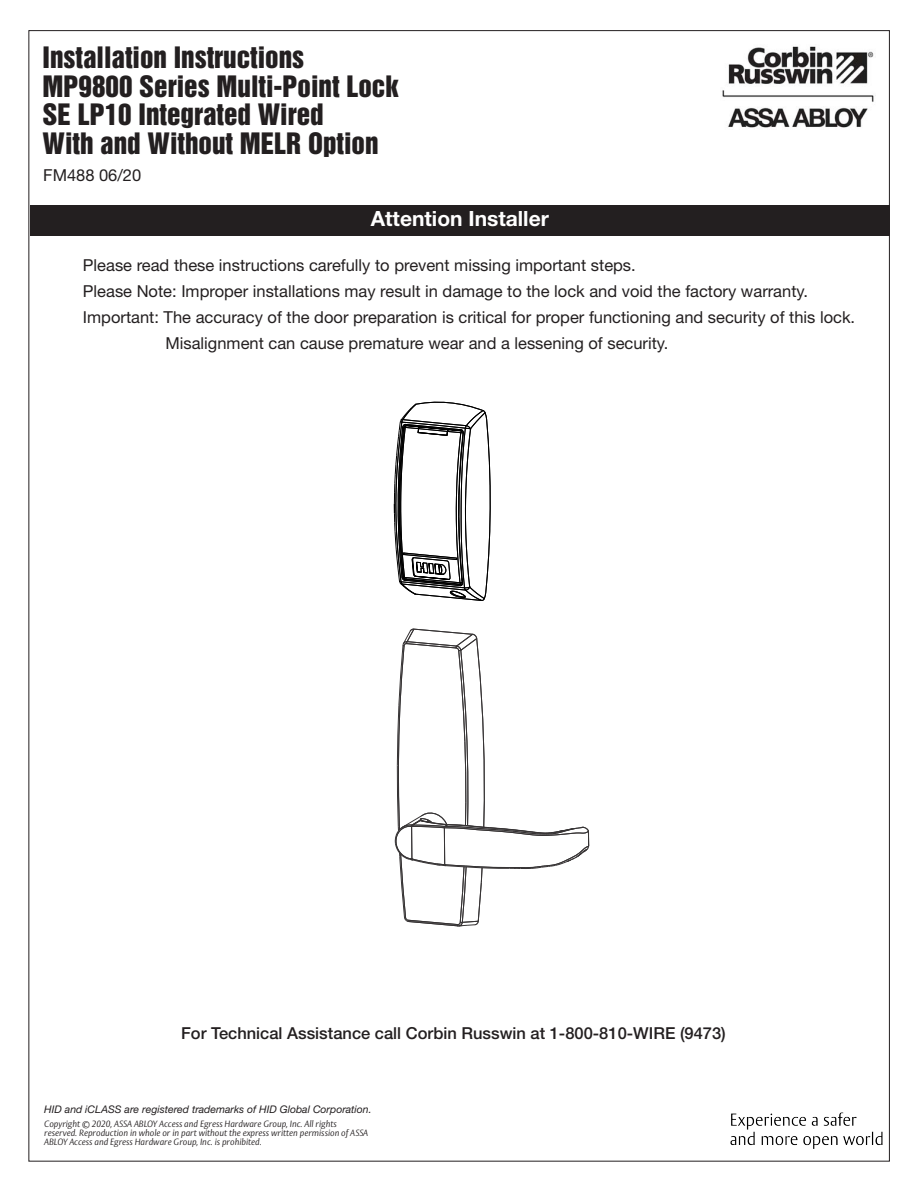
<style>
.page{position:relative;width:918px;height:1188px;background:#fff}
.page>*{position:absolute;margin:0;border:0;box-sizing:border-box;transform-origin:0 0}
.t1{font:27px/28.5px "Helvetica Inserat";color:#231f20}
.t2{font:700 21px "Helvetica Neue";color:#fff}
.t3{font:16.5px "Helvetica Neue";color:#231f20}
.t4{font:500 16.5px "Helvetica Neue";color:#231f20}
.t5{font:italic 10.5px "Helvetica Neue";color:#231f20}
.t6{font:italic 300 9px/9px "ASSA Vesta";color:#231f20}
</style>
<div class="page">
<img style="left:722px;top:46px;width:152px;height:82px">
<div style="left:30px;top:205px;width:860px;height:30px;background:#231f20"></div>
<svg style="left:394px;top:401px;width:196px;height:526px"></svg>
<img style="left:730px;top:1112px;width:152px;height:36px">
<h1 class="t1" style="left:43px;top:44px;width:358px">Installation Instructions<br>MP9800 Series Multi-Point Lock<br>SE LP10 Integrated Wired<br>With and Without MELR Option</h1>
<p class="t3" style="left:43px;top:165px;width:100px">FM488 06/20</p>
<p class="t2" style="left:371px;top:206px;width:180px">Attention Installer</p>
<p class="t3" style="left:83px;top:256px;width:554px">Please read these instructions carefully to prevent missing important steps.</p>
<p class="t3" style="left:83px;top:282px;width:727px">Please Note: Improper installations may result in damage to the lock and void the factory warranty.</p>
<p class="t3" style="left:83px;top:308px;width:774px">Important: The accuracy of the door preparation is critical for proper functioning and security of this lock.</p>
<p class="t3" style="left:166px;top:334px;width:505px">Misalignment can cause premature wear and a lessening of security.</p>
<p class="t4" style="left:181px;top:1024px;width:546px">For Technical Assistance call Corbin Russwin at 1-800-810-WIRE (9473)</p>
<p class="t5" style="left:44px;top:1103px;width:329px">HID and iCLASS are registered trademarks of HID Global Corporation.</p>
<p class="t6" style="left:44px;top:1120px;width:325px">Copyright © 2020, ASSA ABLOY Access and Egress Hardware Group, Inc. All rights reserved. Reproduction in whole or in part without the express written permission of ASSA<br>ABLOY Access and Egress Hardware Group, Inc. is prohibited.</p>
</div>
